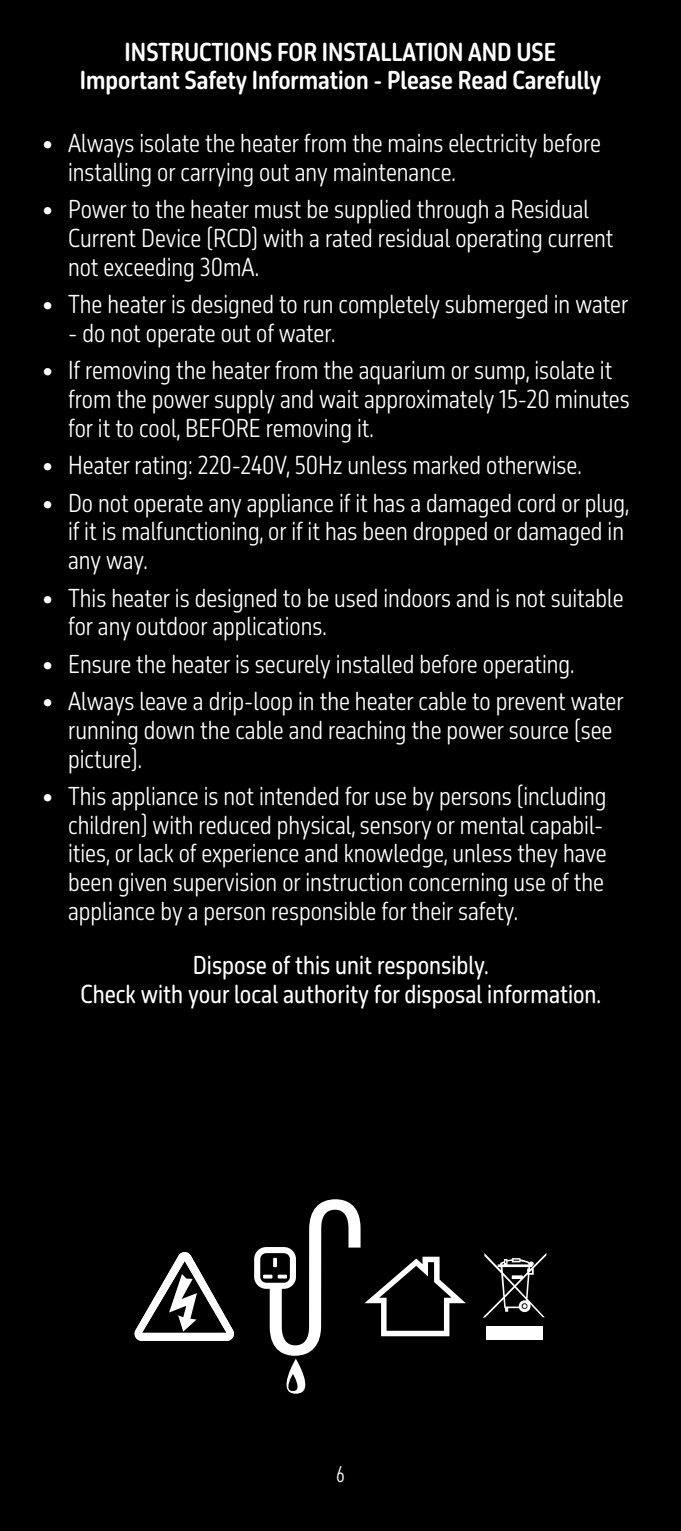
<style>
.page{position:relative;width:681px;height:1531px;background:#fff}
.page>*{position:absolute;margin:0;border:0;box-sizing:border-box;transform-origin:0 0}
.t1{font:300 24px/28.8px "October Cond Std";color:#fff}
.t2{font:24px/28.8px "October Cond Std Bld";color:#fff;text-align:center}
.t3{font:24px/28.8px "October Cond Std";color:#fff;text-align:center}
.t4{font:300 21px "October Comp Std";color:#fff}
</style>
<div class="page">
<div style="left:0;top:0;width:680px;height:1531px;background:#000"></div>
<svg style="left:483px;top:1253px;width:63px;height:64px"></svg>
<div style="left:486px;top:1326px;width:56px;height:14px;background:#fff"></div>
<svg style="left:134px;top:1252px;width:100px;height:89px"></svg>
<svg style="left:254px;top:1199px;width:211px;height:194px"></svg>
<p class="t2" style="left:80px;top:37px;width:522px">INSTRUCTIONS FOR INSTALLATION AND USE<br>Important Safety Information - Please Read Carefully</p>
<p class="t1" style="left:68px;top:129px;width:534px;text-indent:-26px">• Always isolate the heater from the mains electricity before installing or carrying out any maintenance.</p>
<p class="t1" style="left:68px;top:195px;width:546px;text-indent:-26px">• Power to the heater must be supplied through a Residual<br>Current Device (RCD) with a rated residual operating current not exceeding 30mA.</p>
<p class="t1" style="left:43px;top:290px;width:587px">• The heater is designed to run completely submerged in water</p>
<p class="t1" style="left:68px;top:319px;width:269px">- do not operate out of water.</p>
<p class="t1" style="left:68px;top:356px;width:563px;text-indent:-26px">• If removing the heater from the aquarium or sump, isolate it from the power supply and wait approximately 15-20 minutes for it to cool, BEFORE removing it.</p>
<p class="t1" style="left:43px;top:451px;width:540px">• Heater rating: 220-240V, 50Hz unless marked otherwise.</p>
<p class="t1" style="left:68px;top:488px;width:562px;text-indent:-26px">• Do not operate any appliance if it has a damaged cord or plug, if it is malfunctioning, or if it has been dropped or damaged in any way.</p>
<p class="t1" style="left:68px;top:583px;width:556px;text-indent:-26px">• This heater is designed to be used indoors and is not suitable for any outdoor applications.</p>
<p class="t1" style="left:43px;top:649px;width:533px">• Ensure the heater is securely installed before operating.</p>
<p class="t1" style="left:68px;top:686px;width:557px;text-indent:-26px">• Always leave a drip-loop in the heater cable to prevent water running down the cable and reaching the power source (see picture).</p>
<p class="t1" style="left:68px;top:781px;width:540px;text-indent:-26px">• This appliance is not intended for use by persons (including children) with reduced physical, sensory or mental capabil&shy;ities, or lack of experience and knowledge, unless they have been given supervision or instruction concerning use of the appliance by a person responsible for their safety.</p>
<p class="t3" style="left:80px;top:951px;width:522px">Dispose of this unit responsibly.<br>Check with your local authority for disposal information.</p>
<p class="t4" style="left:336px;top:1461px;width:9px">6</p>
</div>
